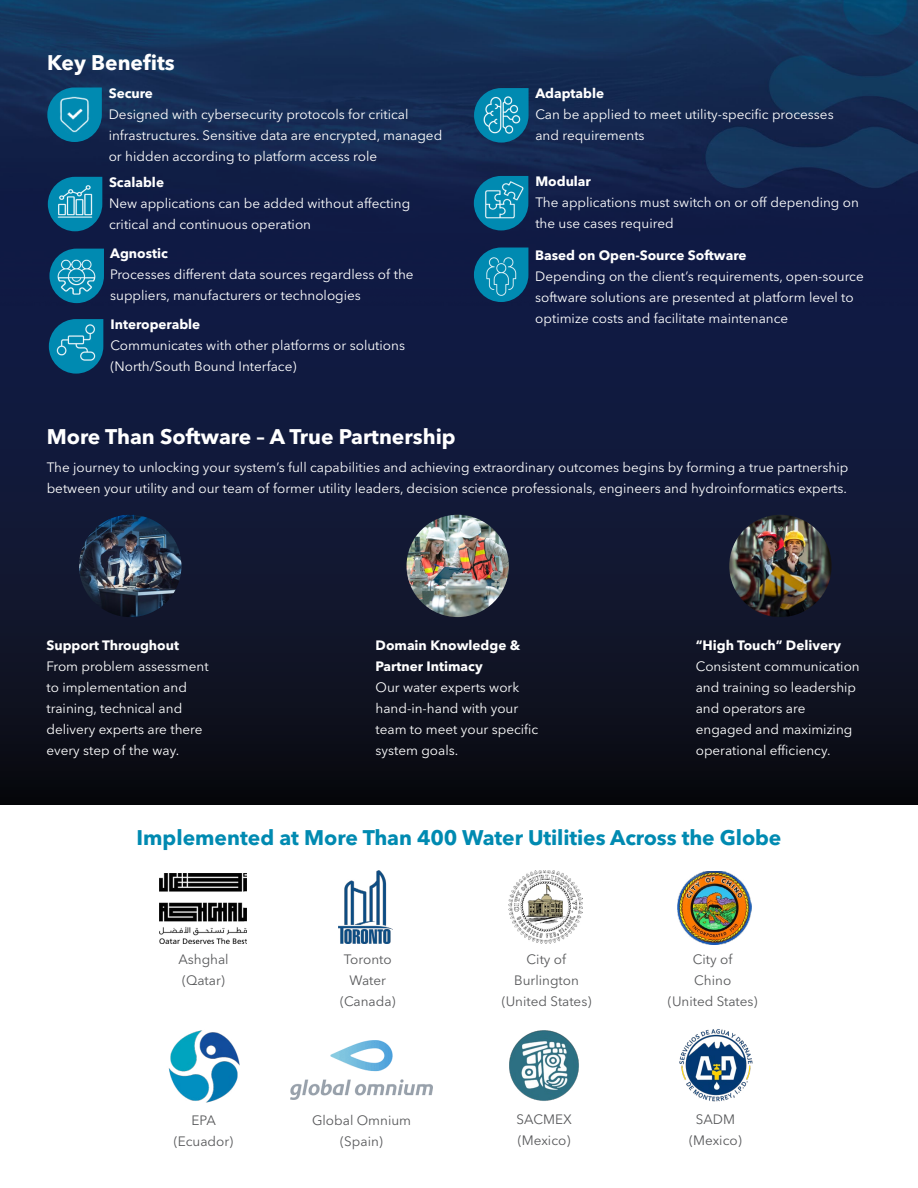
<style>
.page{position:relative;width:918px;height:1188px;background:#fff}
.page>*{position:absolute;margin:0;border:0;box-sizing:border-box;transform-origin:0 0}
.t1{font:700 21px "Avenir Next LT Pro";letter-spacing:-.005em;color:#008ab1}
.t2{font:700 21px "Avenir Next LT Pro";color:#fff}
.t3{font:13.5px/21px "Avenir Next LT Pro";color:#fff}
.t4{font:13.5px/21px "Avenir Next LT Pro";color:#58595b;text-align:center}
.t5{font:700 13.5px/21px "Avenir Next LT Pro";color:#fff}
</style>
<div class="page">
<svg style="left:0;top:315px;width:918px;height:490px;background:#0f152d"></svg>
<img style="left:0;top:0;width:918px;height:315px">
<img style="left:79px;top:515px;width:102px;height:102px;border-radius:51px">
<img style="left:407px;top:515px;width:102px;height:102px;border-radius:51px">
<img style="left:729px;top:515px;width:103px;height:102px;border-radius:51px">
<svg style="left:47px;top:88px;width:55px;height:54px"></svg>
<img style="left:54px;top:95px;width:41px;height:40px">
<svg style="left:474px;top:248px;width:54px;height:54px"></svg>
<img style="left:480px;top:254px;width:42px;height:42px">
<svg style="left:474px;top:176px;width:54px;height:54px"></svg>
<img style="left:480px;top:176px;width:47px;height:47px">
<svg style="left:474px;top:88px;width:55px;height:55px"></svg>
<img style="left:480px;top:94px;width:43px;height:43px">
<svg style="left:49px;top:319px;width:54px;height:55px"></svg>
<img style="left:53px;top:319px;width:47px;height:48px">
<svg style="left:49px;top:249px;width:55px;height:54px"></svg>
<img style="left:55px;top:254px;width:44px;height:43px">
<svg style="left:48px;top:177px;width:54px;height:54px"></svg>
<img style="left:54px;top:179px;width:42px;height:43px">
<img style="left:677px;top:871px;width:74px;height:73px">
<img style="left:168px;top:1030px;width:72px;height:73px">
<img style="left:160px;top:874px;width:86px;height:70px">
<img style="left:508px;top:870px;width:74px;height:74px">
<img style="left:509px;top:1031px;width:70px;height:70px">
<img style="left:339px;top:871px;width:54px;height:72px">
<img style="left:679px;top:1029px;width:74px;height:73px">
<img style="left:291px;top:1041px;width:141px;height:59px">
<h1 class="t2" style="left:47px;top:50px;width:129px">Key Benefits</h1>
<p class="t5" style="left:109px;top:82px;width:46px">Secure</p>
<p class="t3" style="left:109px;top:103px;width:335px">Designed with cybersecurity protocols for critical infrastructures. Sensitive data are encrypted, managed or hidden according to platform access role</p>
<p class="t5" style="left:109px;top:172px;width:57px">Scalable</p>
<p class="t3" style="left:109px;top:193px;width:303px">New applications can be added without affecting critical and continuous operation</p>
<p class="t5" style="left:110px;top:243px;width:59px">Agnostic</p>
<p class="t3" style="left:110px;top:264px;width:305px">Processes different data sources regardless of the suppliers, manufacturers or technologies</p>
<p class="t5" style="left:110px;top:314px;width:91px">Interoperable</p>
<p class="t3" style="left:110px;top:335px;width:296px">Communicates with other platforms or solutions (North/South Bound Interface)</p>
<p class="t5" style="left:535px;top:83px;width:70px">Adaptable</p>
<p class="t3" style="left:535px;top:104px;width:300px">Can be applied to meet utility-specific processes and requirements</p>
<p class="t5" style="left:535px;top:171px;width:57px">Modular</p>
<p class="t3" style="left:535px;top:192px;width:325px">The applications must switch on or off depending on the use cases required</p>
<p class="t5" style="left:535px;top:245px;width:213px">Based on Open-Source Software</p>
<p class="t3" style="left:535px;top:266px;width:330px">Depending on the client’s requirements, open-source software solutions are presented at platform level to optimize costs and facilitate maintenance</p>
<h1 class="t2" style="left:47px;top:424px;width:410px">More Than Software – A True Partnership</h1>
<p class="t3" style="left:47px;top:457px;width:803px">The journey to unlocking your system’s full capabilities and achieving extraordinary outcomes begins by forming a true partnership between your utility and our team of former utility leaders, decision science professionals, engineers and hydroinformatics experts.</p>
<p class="t5" style="left:46px;top:635px;width:134px">Support Throughout</p>
<p class="t3" style="left:46px;top:656px;width:164px">From problem assessment to implementation and training, technical and delivery experts are there every step of the way.</p>
<p class="t5" style="left:376px;top:635px;width:146px">Domain Knowledge &amp;<br>Partner Intimacy</p>
<p class="t3" style="left:376px;top:677px;width:164px">Our water experts work hand-in-hand with your team to meet your specific system goals.</p>
<p class="t5" style="left:696px;top:635px;width:147px">“High Touch” Delivery</p>
<p class="t3" style="left:696px;top:656px;width:165px">Consistent communication and training so leadership and operators are engaged and maximizing operational efficiency.</p>
<h1 class="t1" style="left:137px;top:825px;width:646px">Implemented at More Than 400 Water Utilities Across the Globe</h1>
<p class="t4" style="left:178px;top:949px;width:52px;text-align:left">Ashghal (Qatar)</p>
<p class="t4" style="left:502px;top:949px;width:91px">City of<br>Burlington (United States)</p>
<p class="t4" style="left:340px;top:949px;width:57px">Toronto<br>Water (Canada)</p>
<p class="t4" style="left:174px;top:1110px;width:61px">EPA (Ecuador)</p>
<p class="t4" style="left:312px;top:1109px;width:101px">Global Omnium (Spain)</p>
<p class="t4" style="left:517px;top:1108px;width:57px;text-align:left">SACMEX (Mexico)</p>
<p class="t4" style="left:668px;top:948px;width:91px">City of<br>Chino<br>(United States)</p>
<p class="t4" style="left:689px;top:1109px;width:54px">SADM (Mexico)</p>
</div>
